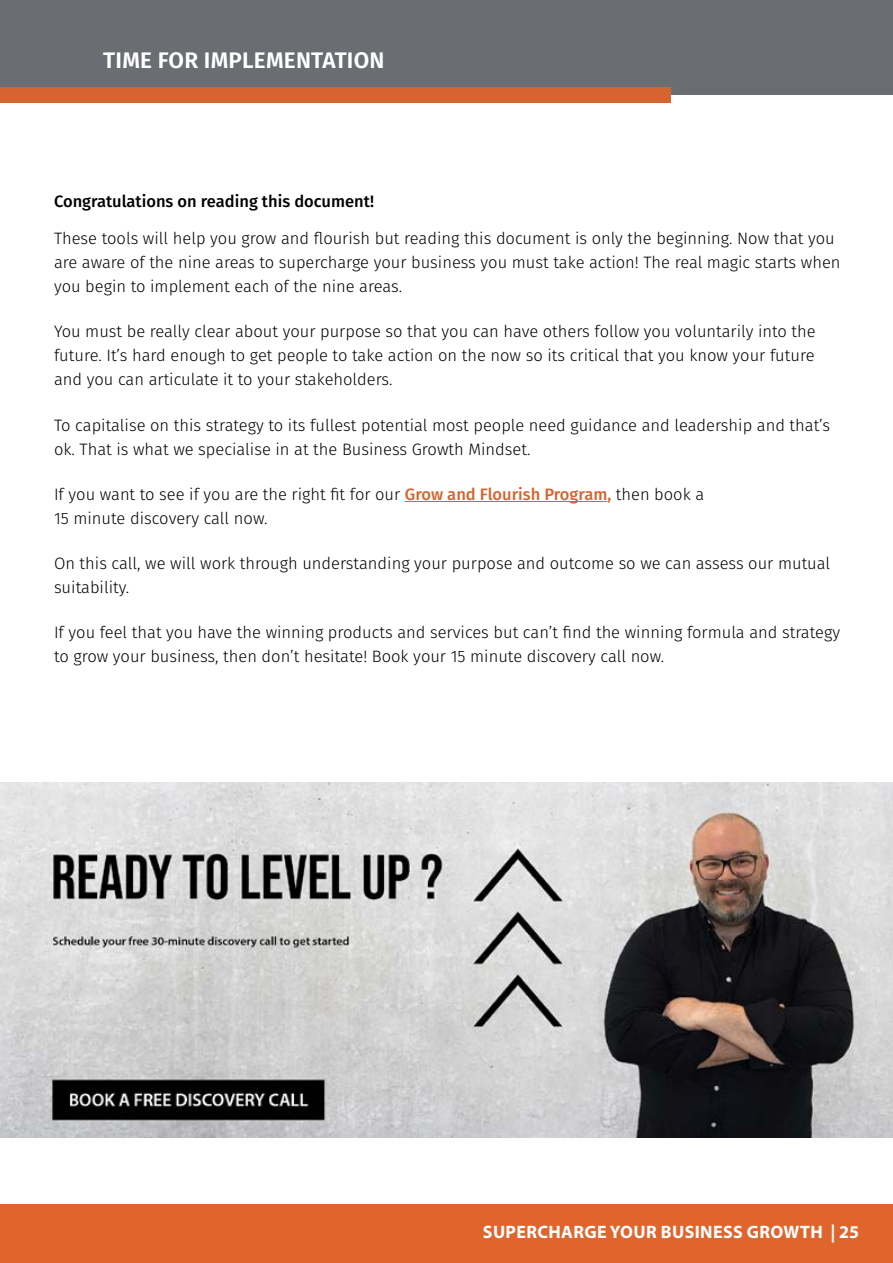
<style>
.page{position:relative;width:893px;height:1263px;background:#fff}
.page>*{position:absolute;margin:0;border:0;box-sizing:border-box;transform-origin:0 0}
.t1{font:600 22.5px "Fira Sans";letter-spacing:.01em;color:#fff}
.t2{font:700 18px "Myriad Pro";letter-spacing:.02em;color:#fff}
.t3{font:300 16.5px/24px "Fira Sans";color:#000}
.t4{font:500 16.5px "Fira Sans";color:#000}
.s1{font-weight:500;color:#d5642e}
</style>
<div class="page">
<img style="left:0;top:783px;width:893px;height:354px">
<hr style="left:405px;top:501px;width:202px;height:1px;background:#d5642e">
<div style="left:0;top:1204px;width:893px;height:59px;background:#e0652c"></div>
<div style="left:0;top:0;width:893px;height:95px;background:#6a6d72"></div>
<div style="left:0;top:87px;width:671px;height:15px;background:#d5642e"></div>
<h1 class="t1" style="left:103px;top:42px;width:283px">TIME FOR IMPLEMENTATION</h1>
<p class="t4" style="left:54px;top:188px;width:322px">Congratulations on reading this document!</p>
<p class="t3" style="left:54px;top:226px;width:788px">These tools will help you grow and flourish but reading this document is only the beginning. Now that you are aware of the nine areas to supercharge your business you must take action! The real magic starts when you begin to implement each of the nine areas.</p>
<p class="t3" style="left:54px;top:319px;width:763px;text-align:justify">You must be really clear about your purpose so that you can have others follow you voluntarily into the future. It’s hard enough to get people to take action on the now so its critical that you know your future and you can articulate it to your stakeholders.</p>
<p class="t3" style="left:54px;top:413px;width:778px">To capitalise on this strategy to its fullest potential most people need guidance and leadership and that’s ok. That is what we specialise in at the Business Growth Mindset.</p>
<p class="t3" style="left:54px;top:482px;width:652px">If you want to see if you are the right fit for our <span class="s1">Grow and Flourish Program,</span> then book a<br>15 minute discovery call now.</p>
<p class="t3" style="left:54px;top:551px;width:778px">On this call, we will work through understanding your purpose and outcome so we can assess our mutual suitability.</p>
<p class="t3" style="left:54px;top:621px;width:788px">If you feel that you have the winning products and services but can’t find the winning formula and strategy to grow your business, then don’t hesitate! Book your 15 minute discovery call now.</p>
<p class="t2" style="left:483px;top:1220px;width:378px">SUPERCHARGE YOUR BUSINESS GROWTH | 25</p>
</div>
